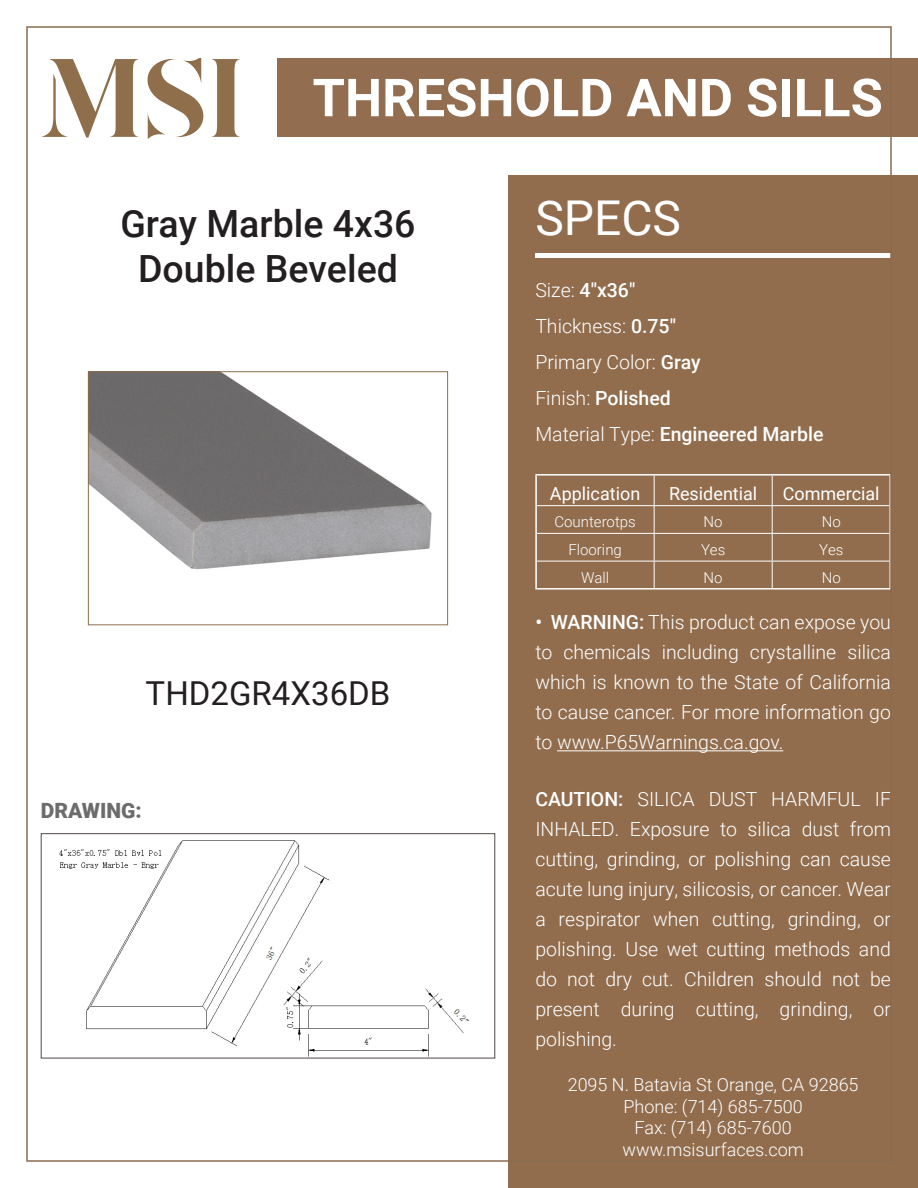
<style>
.page{position:relative;width:918px;height:1188px;background:#fff}
.page>*{position:absolute;margin:0;border:0;box-sizing:border-box;transform-origin:0 0}
.t1{font:700 52.5px "Roboto";color:#fff}
.t2{font:48px "Roboto";color:#fff}
.t3{font:500 37.5px/45px "Roboto";color:#231f20;text-align:center}
.t4{font:33px "Roboto";color:#231f20}
.t5{font:900 21px "Roboto";color:#6c6c6c}
.t6{font:300 19.5px/30px "Roboto";color:#fff;text-align:justify}
.t7{font:300 18px/21.6px "Roboto";color:#fff;text-align:center}
.t8{font:18px "Roboto";color:#fff}
.t9{font:300 15px "Roboto";color:#fff}
.s1{font-weight:500}
</style>
<div class="page">
<div style="left:508px;top:175px;width:410px;height:1013px;background:#916d4d"></div>
<hr style="left:535px;top:253px;width:356px;height:4px;background:#fff">
<hr style="left:557px;top:750px;width:226px;height:1px;background:#fff">
<svg style="left:42px;top:59px;width:97px;height:79px"></svg>
<svg style="left:211px;top:59px;width:29px;height:78px"></svg>
<svg style="left:147px;top:58px;width:57px;height:81px"></svg>
<div style="left:277px;top:58px;width:641px;height:79px;background:#926d4f"></div>
<img style="left:90px;top:373px;width:342px;height:197px">
<div style="left:88px;top:371px;width:360px;height:254px;border:1px solid #8f6c4e"></div>
<hr style="left:535px;top:474px;width:119px;height:2px;background:#fff">
<hr style="left:535px;top:476px;width:2px;height:30px;background:#fff">
<hr style="left:654px;top:474px;width:118px;height:2px;background:#fff">
<hr style="left:772px;top:474px;width:119px;height:2px;background:#fff">
<hr style="left:535px;top:506px;width:2px;height:27px;background:#fff">
<hr style="left:535px;top:533px;width:2px;height:28px;background:#fff">
<hr style="left:535px;top:561px;width:2px;height:27px;background:#fff">
<hr style="left:535px;top:588px;width:119px;height:2px;background:#fff">
<hr style="left:654px;top:588px;width:118px;height:2px;background:#fff">
<hr style="left:772px;top:588px;width:119px;height:2px;background:#fff">
<hr style="left:537px;top:505px;width:117px;height:1px;background:#fff">
<hr style="left:654px;top:505px;width:118px;height:1px;background:#fff">
<hr style="left:772px;top:505px;width:117px;height:1px;background:#fff">
<hr style="left:537px;top:533px;width:117px;height:1px;background:#fff">
<hr style="left:654px;top:533px;width:118px;height:1px;background:#fff">
<hr style="left:772px;top:533px;width:117px;height:1px;background:#fff">
<hr style="left:537px;top:561px;width:117px;height:1px;background:#fff">
<hr style="left:654px;top:561px;width:118px;height:1px;background:#fff">
<svg style="left:654px;top:476px;width:1px;height:112px"></svg>
<hr style="left:772px;top:561px;width:117px;height:1px;background:#fff">
<svg style="left:772px;top:476px;width:1px;height:112px"></svg>
<img style="left:59px;top:840px;width:411px;height:216px">
<div style="left:41px;top:833px;width:454px;height:225px;border:1px solid #524a47"></div>
<h1 class="t1" style="left:313px;top:61px;width:572px">THRESHOLD AND SILLS</h1>
<h3 class="t3" style="left:120px;top:200px;width:297px">Gray Marble 4x36<br>Double Beveled</h3>
<h3 class="t4" style="left:146px;top:671px;width:246px">THD2GR4X36DB</h3>
<p class="t5" style="left:41px;top:796px;width:103px">DRAWING:</p>
<h2 class="t2" style="left:535px;top:185px;width:147px">SPECS</h2>
<p class="t6" style="left:535px;top:272px;width:290px;line-height:36px;text-align:left">Size: <span class="s1">4"x36"<br></span>Thickness: <span class="s1">0.75"<br></span>Primary Color: <span class="s1">Gray<br></span>Finish: <span class="s1">Polished<br></span>Material Type: <span class="s1">Engineered Marble</span></p>
<p class="t8" style="left:550px;top:481px;width:92px">Application</p>
<p class="t8" style="left:669px;top:481px;width:90px">Residential</p>
<p class="t8" style="left:783px;top:481px;width:98px">Commercial</p>
<p class="t9" style="left:555px;top:512px;width:83px">Counterotps</p>
<p class="t9" style="left:704px;top:512px;width:21px">No</p>
<p class="t9" style="left:822px;top:512px;width:21px">No</p>
<p class="t9" style="left:568px;top:539px;width:55px">Flooring</p>
<p class="t9" style="left:701px;top:539px;width:26px">Yes</p>
<p class="t9" style="left:819px;top:539px;width:26px">Yes</p>
<p class="t9" style="left:581px;top:567px;width:29px">Wall</p>
<p class="t9" style="left:704px;top:567px;width:21px">No</p>
<p class="t9" style="left:822px;top:567px;width:21px">No</p>
<p class="t6" style="left:535px;top:607px;width:357px"><span class="s1">• WARNING:</span> This product can expose you to chemicals including crystalline silica which is known to the State of California to cause cancer. For more information go to www.P65Warnings.ca.gov.</p>
<p class="t6" style="left:535px;top:784px;width:357px"><span class="s1">CAUTION:</span> SILICA DUST HARMFUL IF INHALED. Exposure to silica dust from cutting, grinding, or polishing can cause acute lung injury, silicosis, or cancer. Wear a respirator when cutting, grinding, or polishing. Use wet cutting methods and do not dry cut. Children should not be present during cutting, grinding, or polishing.</p>
<p class="t7" style="left:568px;top:1073px;width:292px">2095 N. Batavia St Orange, CA 92865<br>Phone: (714) 685-7500<br>Fax: (714) 685-7600 www.msisurfaces.com</p>
</div>
